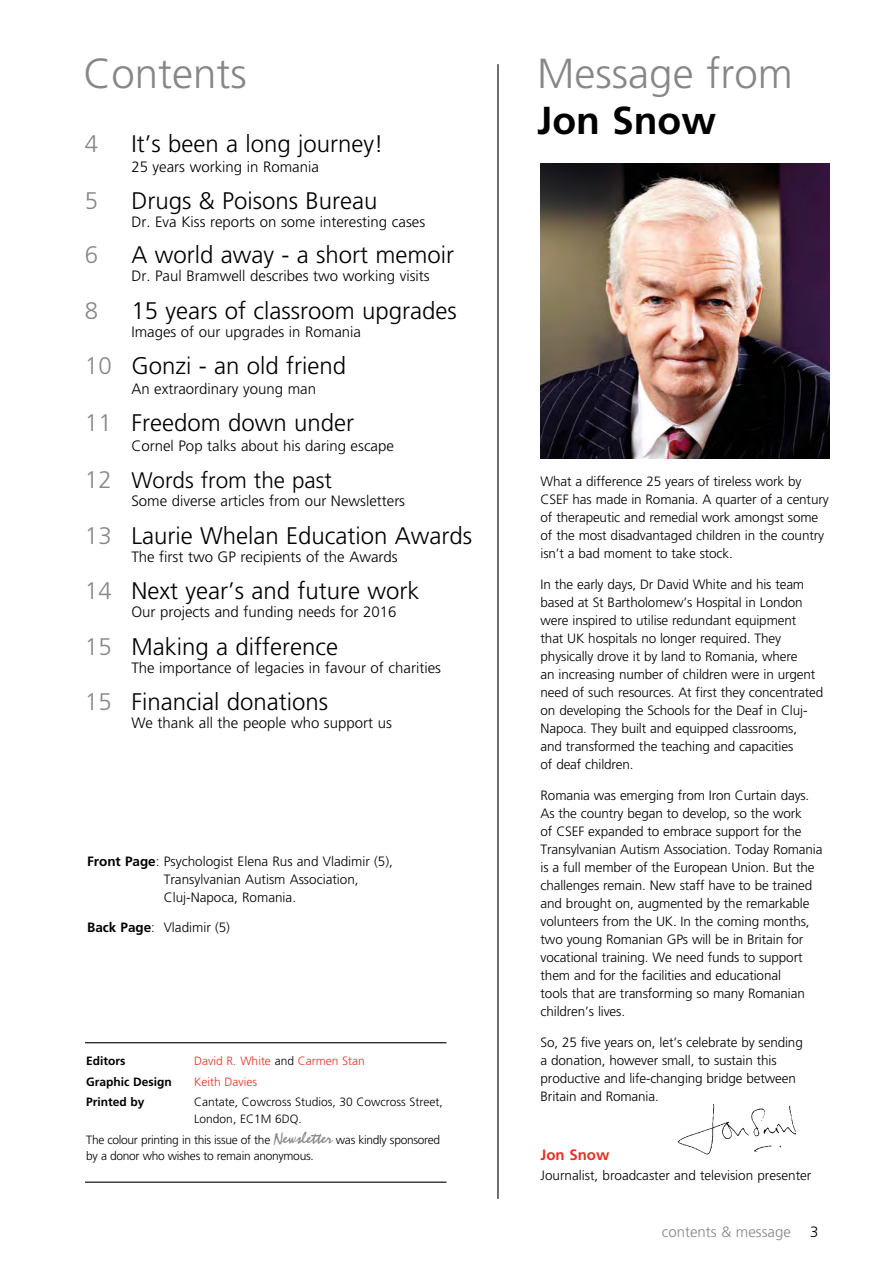
<style>
.page{position:relative;width:893px;height:1263px;background:#fff}
.page>*{position:absolute;margin:0;border:0;box-sizing:border-box;transform-origin:0 0}
.t1{font:300 42px "Frutiger";color:#878787}
.t2{font:700 39px "Frutiger";color:#000}
.t3{font:300 24px "Frutiger";color:#000}
.t4{font:300 24px "Frutiger";color:#878787}
.t5{font:300 22.5px "Frutiger";color:#000}
.t6{font:300 15px "Frutiger";color:#000}
.t7{font:300 15px "Frutiger";color:#878787}
.t8{font:700 15px "Frutiger";color:#e63027}
.t9{font:300 13.5px/18px "Frutiger";letter-spacing:-.01em;color:#000}
.t10{font:300 12px/16.5px "Frutiger";letter-spacing:-.025em;color:#000}
.t11{font:300 12px/16.5px "Frutiger";color:#000}
.t12{font:300 12px "Frutiger";color:#e63027}
.t13{font:700 12px "Frutiger";color:#000}
.s1{color:#878787}
.s2{font-size:24px;color:#878787}
.s3{font-weight:700}
.s4{color:#000}
.s5{font-family:"Staccato 222 BT";font-weight:400;font-size:16.5px;color:#878787}
</style>
<div class="page">
<img style="left:541px;top:163px;width:288px;height:296px">
<img style="left:677px;top:1104px;width:119px;height:51px">
<hr style="left:85px;top:1042px;width:361px;height:1px;background:#000">
<hr style="left:85px;top:1181px;width:361px;height:2px;background:#000">
<hr style="left:497px;top:64px;width:2px;height:1135px;background:#000">
<h1 class="t1" style="left:83px;top:50px;width:165px">Contents</h1>
<h3 class="t4" style="left:85px;top:130px;width:15px">4</h3>
<h3 class="t3" style="left:131px;top:130px;width:254px">It’s been a long journey!</h3>
<p class="t6" style="left:131px;top:158px;width:189px">25 years working in Romania</p>
<h3 class="t4" style="left:85px;top:187px;width:15px">5</h3>
<h3 class="t3" style="left:131px;top:187px;width:248px">Drugs &amp; Poisons Bureau</h3>
<p class="t6" style="left:131px;top:213px;width:295px">Dr. Eva Kiss reports on some interesting cases</p>
<h3 class="t4" style="left:85px;top:241px;width:15px">6</h3>
<h3 class="t3" style="left:131px;top:241px;width:324px">A world away - a short memoir</h3>
<p class="t6" style="left:131px;top:267px;width:300px">Dr. Paul Bramwell describes two working visits</p>
<h3 class="t4" style="left:85px;top:297px;width:15px">8</h3>
<h3 class="t3" style="left:131px;top:297px;width:327px">15 years of classroom upgrades</h3>
<p class="t6" style="left:131px;top:323px;width:231px">Images of our upgrades in Romania</p>
<h3 class="t3" style="left:85px;top:352px;width:263px"><span class="s1">10</span> Gonzi - an old friend</h3>
<p class="t6" style="left:131px;top:380px;width:186px">An extraordinary young man</p>
<h3 class="t3" style="left:85px;top:409px;width:271px"><span class="s1">11</span> Freedom down under</h3>
<p class="t6" style="left:131px;top:437px;width:264px">Cornel Pop talks about his daring escape</p>
<h3 class="t5" style="left:85px;top:468px;width:249px"><span class="s2">12</span> Words from the past</h3>
<p class="t6" style="left:131px;top:492px;width:275px">Some diverse articles from our Newsletters</p>
<h3 class="t3" style="left:85px;top:522px;width:389px"><span class="s1">13</span> Laurie Whelan Education Awards</h3>
<p class="t6" style="left:131px;top:548px;width:268px">The first two GP recipients of the Awards</p>
<h3 class="t3" style="left:85px;top:577px;width:336px"><span class="s1">14</span> Next year’s and future work</h3>
<p class="t6" style="left:131px;top:603px;width:267px">Our projects and funding needs for 2016</p>
<h3 class="t3" style="left:85px;top:633px;width:255px"><span class="s1">15</span> Making a difference</h3>
<p class="t6" style="left:131px;top:659px;width:311px">The importance of legacies in favour of charities</p>
<h3 class="t3" style="left:85px;top:688px;width:245px"><span class="s1">15</span> Financial donations</h3>
<p class="t6" style="left:131px;top:714px;width:262px">We thank all the people who support us</p>
<p class="t9" style="left:164px;top:853px;width:231px;text-indent:-77px"><span class="s3">Front Page</span>: Psychologist Elena Rus and Vladimir (5),<br>Transylvanian Autism Association,<br>Cluj-Napoca, Romania.</p>
<p class="t9" style="left:87px;top:919px;width:144px"><span class="s3">Back Page</span>: Vladimir (5)</p>
<p class="t13" style="left:86px;top:1054px;width:41px">Editors</p>
<p class="t12" style="left:194px;top:1054px;width:172px">David R. White <span class="s4">and</span> Carmen Stan</p>
<p class="t13" style="left:86px;top:1074px;width:87px">Graphic Design</p>
<p class="t12" style="left:194px;top:1075px;width:64px">Keith Davies</p>
<p class="t13" style="left:86px;top:1095px;width:60px">Printed by</p>
<p class="t11" style="left:194px;top:1094px;width:250px">Cantate, Cowcross Studios, 30 Cowcross Street,<br>London, EC1M 6DQ.</p>
<p class="t10" style="left:86px;top:1131px;width:355px">The colour printing in this issue of the <span class="s5">Newsletter</span> was kindly sponsored by a donor who wishes to remain anonymous.</p>
<h1 class="t1" style="left:537px;top:49px;width:257px">Message from</h1>
<h2 class="t2" style="left:537px;top:98px;width:180px">Jon Snow</h2>
<p class="t9" style="left:541px;top:473px;width:290px">What a difference 25 years of tireless work by CSEF has made in Romania. A quarter of a century of therapeutic and remedial work amongst some of the most disadvantaged children in the country isn’t a bad moment to take stock.</p>
<p class="t9" style="left:541px;top:575px;width:284px">In the early days, Dr David White and his team based at St Bartholomew’s Hospital in London were inspired to utilise redundant equipment<br>that UK hospitals no longer required. They physically drove it by land to Romania, where<br>an increasing number of children were in urgent need of such resources. At first they concentrated on developing the Schools for the Deaf in Cluj-Napoca. They built and equipped classrooms,<br>and transformed the teaching and capacities<br>of deaf children.</p>
<p class="t9" style="left:541px;top:786px;width:283px">Romania was emerging from Iron Curtain days.<br>As the country began to develop, so the work<br>of CSEF expanded to embrace support for the Transylvanian Autism Association. Today Romania is a full member of the European Union. But the challenges remain. New staff have to be trained and brought on, augmented by the remarkable volunteers from the UK. In the coming months, two young Romanian GPs will be in Britain for vocational training. We need funds to support them and for the facilities and educational<br>tools that are transforming so many Romanian children’s lives.</p>
<p class="t9" style="left:541px;top:1033px;width:264px">So, 25 five years on, let’s celebrate by sending a donation, however small, to sustain this productive and life-changing bridge between Britain and Romania.</p>
<p class="t8" style="left:541px;top:1146px;width:70px">Jon Snow</p>
<p class="t9" style="left:541px;top:1166px;width:272px">Journalist, broadcaster and television presenter</p>
<p class="t7" style="left:662px;top:1223px;width:131px">contents &amp; message</p>
<p class="t6" style="left:810px;top:1223px;width:10px">3</p>
</div>
